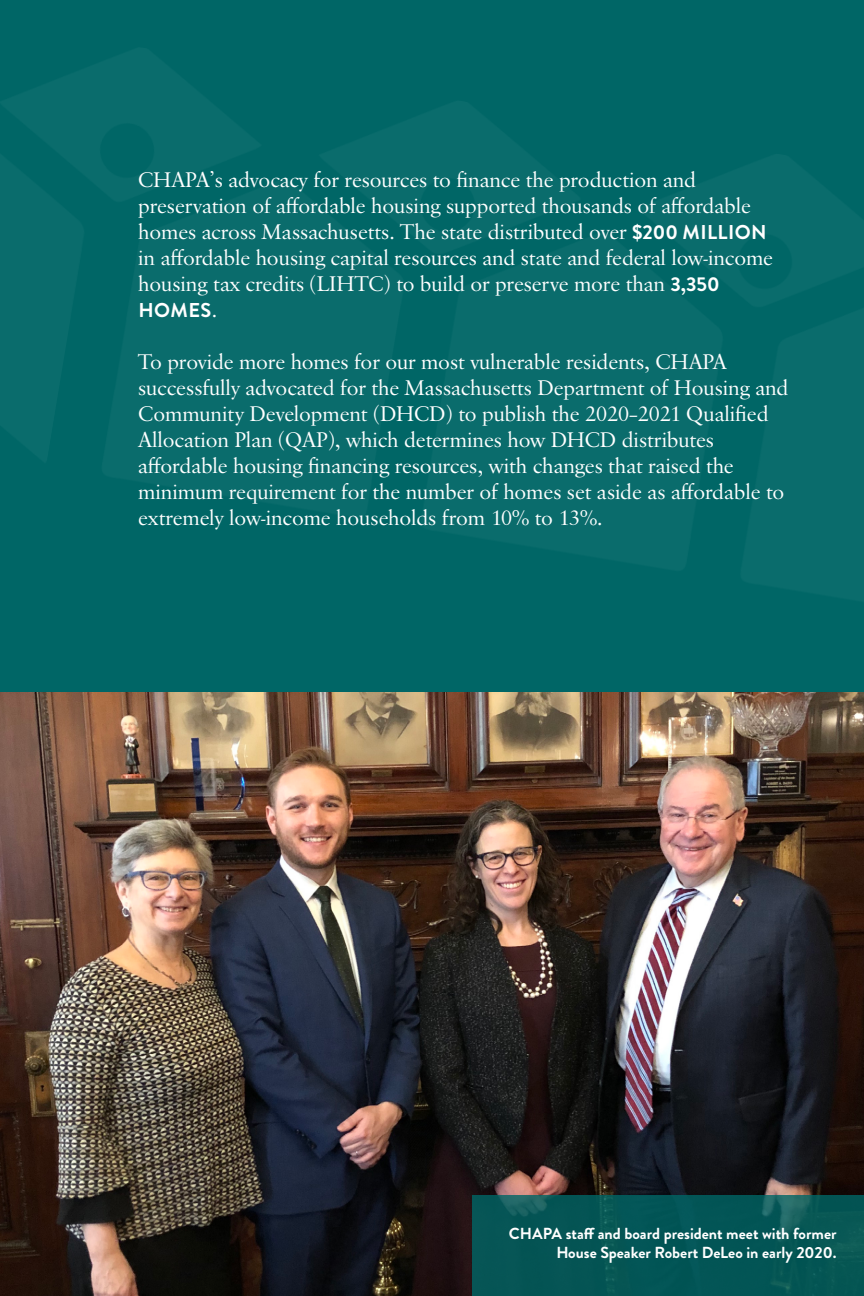
<style>
.page{position:relative;width:864px;height:1296px;background:#066}
.page>*{position:absolute;margin:0;border:0;box-sizing:border-box;transform-origin:0 0}
.t1{font:22px/26px "Savoy";color:#fff}
.t2{font:700 20px "Brandon Grotesque";letter-spacing:.02em;color:#fff}
.t3{font:700 16px/19.2px "Brandon Grotesque";color:#fff;text-align:right}
.s1{font-family:"Brandon Grotesque";font-weight:700;font-size:20px}
.s2{font-family:"Savoy";font-weight:400;font-size:22px}
</style>
<div class="page">
<img style="left:0;top:693px;width:864px;height:603px">
<div style="left:472px;top:1195px;width:392px;height:101px;background:#045555"></div>
<p class="t1" style="left:138px;top:167px;width:636px">CHAPA’s advocacy for resources to finance the production and preservation of affordable housing supported thousands of affordable homes across Massachusetts. The state distributed over <span class="s1">$200 MILLION </span>in affordable housing capital resources and state and federal low-income housing tax credits (LIHTC) to build or preserve more than <span class="s1">3,350</span></p>
<p class="t2" style="left:138px;top:296px;width:80px">HOMES<span class="s2">.</span></p>
<p class="t1" style="left:138px;top:349px;width:651px">To provide more homes for our most vulnerable residents, CHAPA successfully advocated for the Massachusetts Department of Housing and Community Development (DHCD) to publish the 2020–2021 Qualified Allocation Plan (QAP), which determines how DHCD distributes affordable housing financing resources, with changes that raised the minimum requirement for the number of homes set aside as affordable to extremely low-income households from 10% to 13%.</p>
<p class="t3" style="left:509px;top:1224px;width:329px">CHAPA staff and board president meet with former<br>House Speaker Robert DeLeo in early 2020.</p>
</div>
